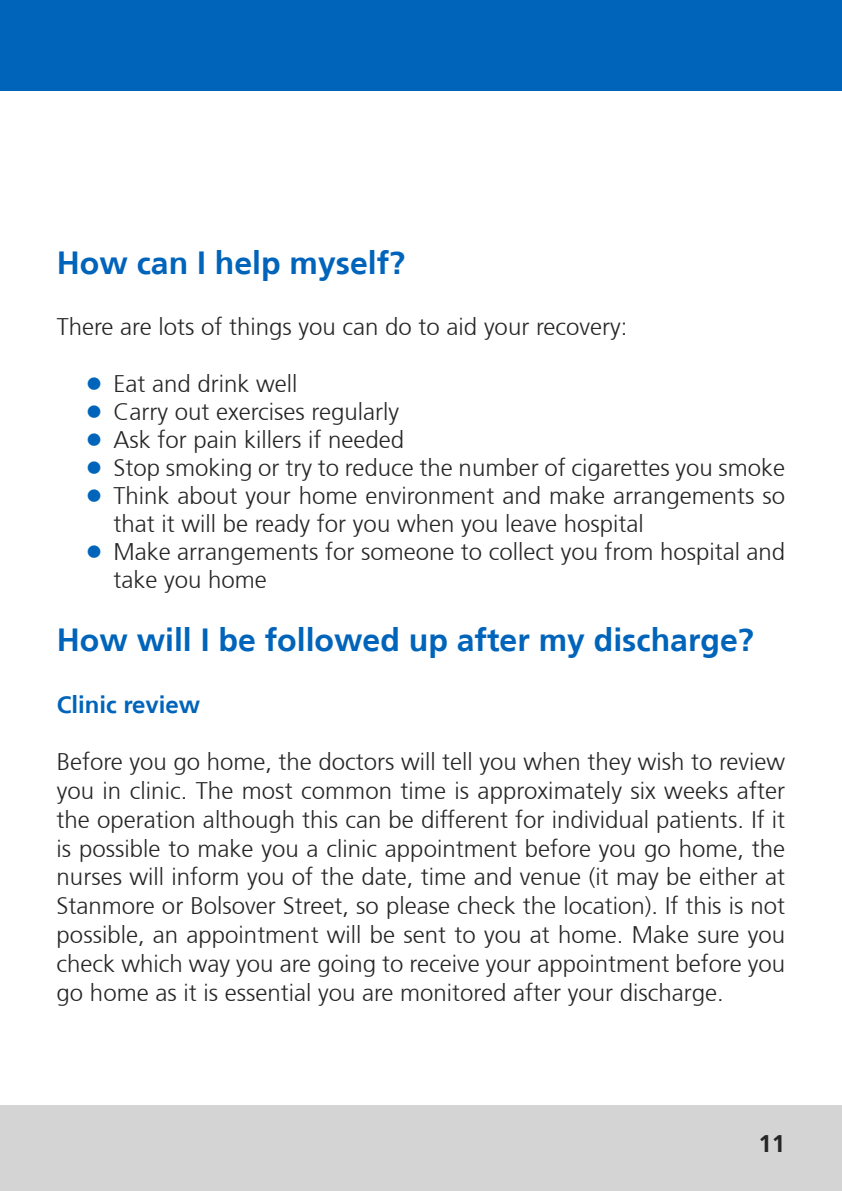
<style>
.page{position:relative;width:842px;height:1191px;background:#fff}
.page>*{position:absolute;margin:0;border:0;box-sizing:border-box;transform-origin:0 0}
.t1{font:700 32px "Frutiger 65";color:#0064ba}
.t2{font:300 24px/28.8px "Frutiger 45";color:#272627}
.t3{font:700 24px "Frutiger 65";color:#0064ba}
.t4{font:700 24px "Frutiger 65";color:#272627}
.s1{font-size:36px;color:#0064ba}
</style>
<div class="page">
<div style="left:0;top:0;width:842px;height:91px;background:#0064ba"></div>
<div style="left:0;top:1106px;width:842px;height:85px;background:#d4d4d4"></div>
<h1 class="t1" style="left:57px;top:244px;width:350px">How can I help myself?</h1>
<p class="t2" style="left:57px;top:312px;width:572px">There are lots of things you can do to aid your recovery:</p>
<p class="t2" style="left:85px;top:369px;width:214px"><span class="s1">•</span> Eat and drink well</p>
<p class="t2" style="left:85px;top:397px;width:316px"><span class="s1">•</span> Carry out exercises regularly</p>
<p class="t2" style="left:85px;top:425px;width:321px"><span class="s1">•</span> Ask for pain killers if needed</p>
<p class="t2" style="left:85px;top:453px;width:702px"><span class="s1">•</span> Stop smoking or try to reduce the number of cigarettes you smoke</p>
<p class="t2" style="left:113px;top:482px;width:673px;line-height:28px;text-indent:-28px"><span class="s1">•</span> Think about your home environment and make arrangements so that it will be ready for you when you leave hospital</p>
<p class="t2" style="left:113px;top:538px;width:673px;line-height:28px;text-indent:-28px"><span class="s1">•</span> Make arrangements for someone to collect you from hospital and take you home</p>
<h1 class="t1" style="left:57px;top:621px;width:699px">How will I be followed up after my discharge?</h1>
<p class="t3" style="left:57px;top:690px;width:145px">Clinic review</p>
<p class="t2" style="left:57px;top:748px;width:730px;text-align:justify">Before you go home, the doctors will tell you when they wish to review you in clinic. The most common time is approximately six weeks after the operation although this can be different for individual patients. If it is possible to make you a clinic appointment before you go home, the nurses will inform you of the date, time and venue (it may be either at Stanmore or Bolsover Street, so please check the location). If this is not possible, an appointment will be sent to you at home. Make sure you check which way you are going to receive your appointment before you go home as it is essential you are monitored after your discharge.</p>
<p class="t4" style="left:759px;top:1129px;width:28px">11</p>
</div>
